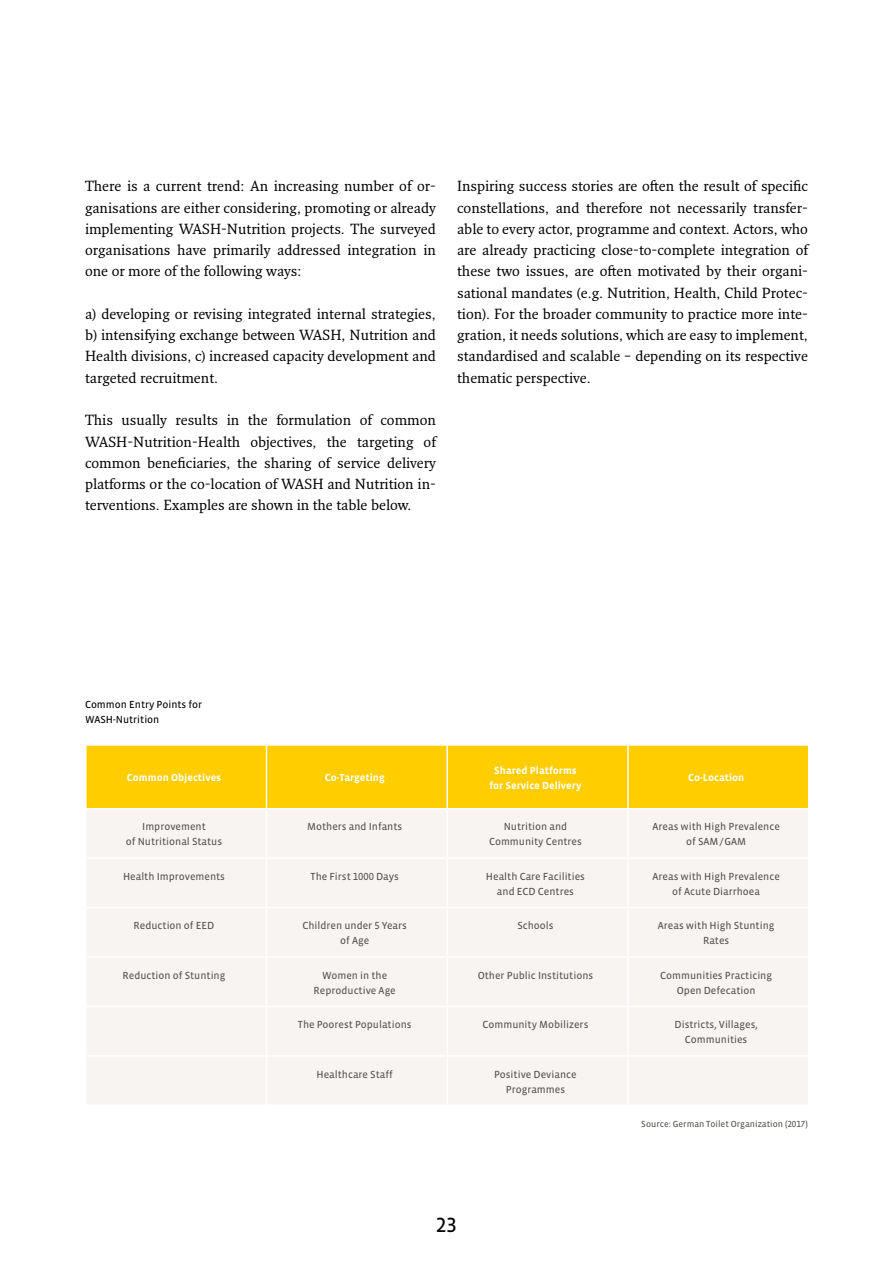
<style>
.page{position:relative;width:893px;height:1263px;background:#fff}
.page>*{position:absolute;margin:0;border:0;box-sizing:border-box;transform-origin:0 0}
.t1{font:21px "Vista Sans OT";color:#000}
.t2{font:14.25px/21.3px "Fresco Pro";color:#000;text-align:justify}
.t3{font:10.5px/15px "Vista Sans OT";color:#55524e;text-align:center}
.t4{font:700 10.5px/15px "Vista Sans OT";color:#fff;text-align:center}
.t5{font:10.5px/15px "Vista Sans OT";color:#000}
.t6{font:9px "Vista Sans OT";color:#55524e}
</style>
<div class="page">
<div style="left:85px;top:744px;width:723px;height:361px;background:#f8f4f2"></div>
<div style="left:87px;top:746px;width:721px;height:62px;background:#ffcd00"></div>
<hr style="left:85px;top:744px;width:181px;height:2px;background:#fff">
<hr style="left:85px;top:746px;width:2px;height:62px;background:#fff">
<hr style="left:266px;top:744px;width:181px;height:2px;background:#fff">
<hr style="left:266px;top:746px;width:1px;height:62px;background:#fff">
<hr style="left:447px;top:744px;width:181px;height:2px;background:#fff">
<hr style="left:446px;top:746px;width:2px;height:62px;background:#fff">
<hr style="left:628px;top:744px;width:181px;height:2px;background:#fff">
<hr style="left:627px;top:746px;width:2px;height:62px;background:#fff">
<hr style="left:85px;top:808px;width:181px;height:1px;background:#fff">
<hr style="left:85px;top:809px;width:2px;height:48px;background:#fff">
<hr style="left:266px;top:808px;width:181px;height:1px;background:#fff">
<hr style="left:266px;top:809px;width:1px;height:48px;background:#fff">
<hr style="left:447px;top:808px;width:181px;height:1px;background:#fff">
<hr style="left:446px;top:809px;width:2px;height:48px;background:#fff">
<hr style="left:628px;top:808px;width:181px;height:1px;background:#fff">
<hr style="left:627px;top:809px;width:2px;height:48px;background:#fff">
<hr style="left:85px;top:857px;width:181px;height:2px;background:#fff">
<hr style="left:85px;top:859px;width:2px;height:48px;background:#fff">
<hr style="left:266px;top:857px;width:181px;height:2px;background:#fff">
<hr style="left:266px;top:859px;width:1px;height:48px;background:#fff">
<hr style="left:447px;top:857px;width:181px;height:2px;background:#fff">
<hr style="left:446px;top:859px;width:2px;height:48px;background:#fff">
<hr style="left:628px;top:857px;width:181px;height:2px;background:#fff">
<hr style="left:627px;top:859px;width:2px;height:48px;background:#fff">
<hr style="left:85px;top:907px;width:181px;height:1px;background:#fff">
<hr style="left:85px;top:908px;width:2px;height:48px;background:#fff">
<hr style="left:266px;top:907px;width:181px;height:1px;background:#fff">
<hr style="left:266px;top:908px;width:1px;height:48px;background:#fff">
<hr style="left:447px;top:907px;width:181px;height:1px;background:#fff">
<hr style="left:446px;top:908px;width:2px;height:48px;background:#fff">
<hr style="left:628px;top:907px;width:181px;height:1px;background:#fff">
<hr style="left:627px;top:908px;width:2px;height:48px;background:#fff">
<hr style="left:85px;top:956px;width:181px;height:2px;background:#fff">
<hr style="left:85px;top:958px;width:2px;height:48px;background:#fff">
<hr style="left:266px;top:956px;width:181px;height:2px;background:#fff">
<hr style="left:266px;top:958px;width:1px;height:48px;background:#fff">
<hr style="left:447px;top:956px;width:181px;height:2px;background:#fff">
<hr style="left:446px;top:958px;width:2px;height:48px;background:#fff">
<hr style="left:628px;top:956px;width:181px;height:2px;background:#fff">
<hr style="left:627px;top:958px;width:2px;height:48px;background:#fff">
<hr style="left:85px;top:1006px;width:181px;height:1px;background:#fff">
<hr style="left:85px;top:1007px;width:2px;height:48px;background:#fff">
<hr style="left:266px;top:1006px;width:181px;height:1px;background:#fff">
<hr style="left:266px;top:1007px;width:1px;height:48px;background:#fff">
<hr style="left:447px;top:1006px;width:181px;height:1px;background:#fff">
<hr style="left:446px;top:1007px;width:2px;height:48px;background:#fff">
<hr style="left:628px;top:1006px;width:181px;height:1px;background:#fff">
<hr style="left:627px;top:1007px;width:2px;height:48px;background:#fff">
<hr style="left:85px;top:1055px;width:181px;height:2px;background:#fff">
<hr style="left:85px;top:1057px;width:2px;height:47px;background:#fff">
<hr style="left:266px;top:1055px;width:181px;height:2px;background:#fff">
<hr style="left:266px;top:1057px;width:1px;height:47px;background:#fff">
<hr style="left:447px;top:1055px;width:181px;height:2px;background:#fff">
<hr style="left:446px;top:1057px;width:2px;height:47px;background:#fff">
<hr style="left:628px;top:1055px;width:181px;height:2px;background:#fff">
<hr style="left:627px;top:1057px;width:2px;height:47px;background:#fff">
<hr style="left:85px;top:1104px;width:181px;height:2px;background:#fff">
<hr style="left:266px;top:1104px;width:181px;height:2px;background:#fff">
<hr style="left:447px;top:1104px;width:181px;height:2px;background:#fff">
<hr style="left:628px;top:1104px;width:181px;height:2px;background:#fff">
<p class="t2" style="left:85px;top:175px;width:352px">There is a current trend: An increasing number of or&shy;ganisations are either considering, promoting or already implementing WASH-Nutrition projects. The surveyed organisations have primarily addressed integration in one or more of the following ways:</p>
<p class="t2" style="left:85px;top:303px;width:352px">a) developing or revising integrated internal strategies, b) intensifying exchange between WASH, Nutrition and Health divisions, c) increased capacity development and targeted recruitment.</p>
<p class="t2" style="left:85px;top:409px;width:352px">This usually results in the formulation of common WASH-Nutrition-Health objectives, the targeting of common beneficiaries, the sharing of service delivery platforms or the co-location of WASH and Nutrition in&shy;terventions. Examples are shown in the table below.</p>
<p class="t2" style="left:457px;top:175px;width:352px">Inspiring success stories are often the result of specific constellations, and therefore not necessarily transfer&shy;able to every actor, programme and context. Actors, who are already practicing close-to-complete integration of these two issues, are often motivated by their organi&shy;sational mandates (e.g. Nutrition, Health, Child Protec&shy;tion). For the broader community to practice more inte&shy;gration, it needs solutions, which are easy to implement, standardised and scalable – depending on its respective thematic perspective.</p>
<p class="t5" style="left:85px;top:697px;width:119px">Common Entry Points for<br>WASH-Nutrition</p>
<p class="t4" style="left:127px;top:770px;width:96px">Common Objectives</p>
<p class="t4" style="left:325px;top:770px;width:61px">Co-Targeting</p>
<p class="t4" style="left:489px;top:763px;width:94px">Shared Platforms for Service Delivery</p>
<p class="t4" style="left:688px;top:770px;width:58px">Co-Location</p>
<p class="t3" style="left:126px;top:819px;width:98px">Improvement<br>of Nutritional Status</p>
<p class="t3" style="left:307px;top:819px;width:97px">Mothers and Infants</p>
<p class="t3" style="left:489px;top:819px;width:94px">Nutrition and<br>Community Centres</p>
<p class="t3" style="left:652px;top:819px;width:129px">Areas with High Prevalence of SAM/GAM</p>
<p class="t3" style="left:123px;top:869px;width:104px">Health Improvements</p>
<p class="t3" style="left:310px;top:869px;width:90px">The First 1000 Days</p>
<p class="t3" style="left:486px;top:869px;width:100px">Health Care Facilities and ECD Centres</p>
<p class="t3" style="left:652px;top:869px;width:129px">Areas with High Prevalence of Acute Diarrhoea</p>
<p class="t3" style="left:134px;top:918px;width:82px">Reduction of EED</p>
<p class="t3" style="left:302px;top:918px;width:106px">Children under 5 Years of Age</p>
<p class="t3" style="left:517px;top:918px;width:38px">Schools</p>
<p class="t3" style="left:658px;top:918px;width:118px">Areas with High Stunting<br>Rates</p>
<p class="t3" style="left:123px;top:968px;width:104px">Reduction of Stunting</p>
<p class="t3" style="left:314px;top:968px;width:84px">Women in the<br>Reproductive Age</p>
<p class="t3" style="left:478px;top:968px;width:117px">Other Public Institutions</p>
<p class="t3" style="left:660px;top:968px;width:113px">Communities Practicing<br>Open Defecation</p>
<p class="t3" style="left:298px;top:1017px;width:115px">The Poorest Populations</p>
<p class="t3" style="left:482px;top:1017px;width:107px">Community Mobilizers</p>
<p class="t3" style="left:674px;top:1017px;width:85px">Districts, Villages,<br>Communities</p>
<p class="t3" style="left:316px;top:1067px;width:78px">Healthcare Staff</p>
<p class="t3" style="left:494px;top:1067px;width:84px">Positive Deviance<br>Programmes</p>
<h1 class="t1" style="left:436px;top:1214px;width:22px">23</h1>
<p class="t6" style="left:641px;top:1119px;width:168px">Source: German Toilet Organization (2017)</p>
</div>
